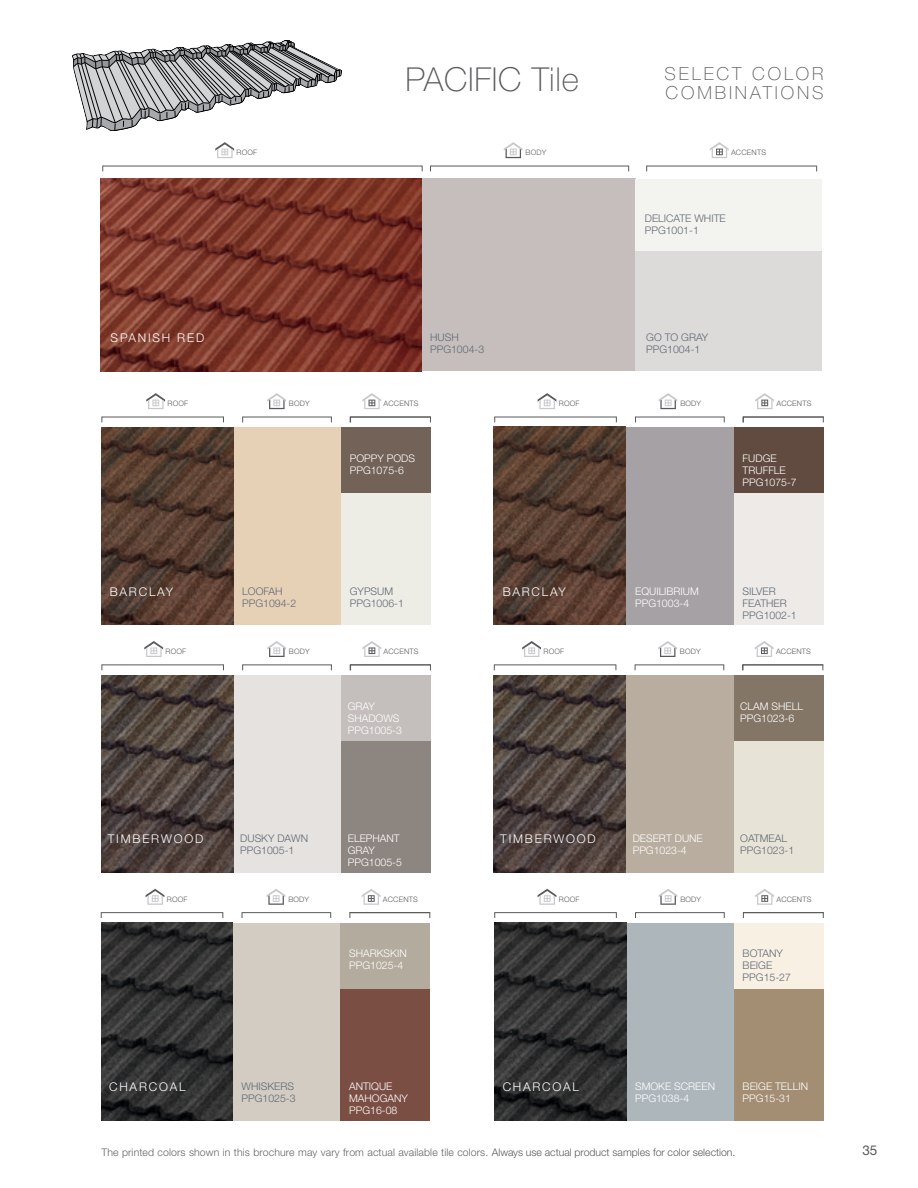
<style>
.page{position:relative;width:918px;height:1188px;background:#fff}
.page>*{position:absolute;margin:0;border:0;box-sizing:border-box;transform-origin:0 0}
.t1{font:100 33px "Helvetica Neue LT Std";letter-spacing:.02em;color:#58595b}
.t2{font:100 18px "Helvetica Neue LT Std";letter-spacing:.16em;color:#58595b}
.t3{font:13.5px "Helvetica Neue LT Std";color:#58595b}
.t4{font:300 12px "Helvetica Neue LT Std";letter-spacing:.15em;color:#fff}
.t5{font:300 10.5px/12px "Helvetica Neue LT Std";color:#fff}
.t6{font:300 10.5px/12px "Helvetica Neue LT Std";color:#5f6973}
.t7{font:300 10.5px "Helvetica Neue LT Std";letter-spacing:.01em;color:#636466}
.t8{font:300 7.5px "Helvetica Neue LT Std";letter-spacing:.025em;color:#58595b}
.s1{color:#58595b}
</style>
<div class="page">
<div style="left:421px;top:179px;width:214px;height:192px;background:#c5bebc"></div>
<div style="left:635px;top:179px;width:187px;height:73px;background:#f3f3f0"></div>
<div style="left:635px;top:252px;width:187px;height:119px;background:#dddada"></div>
<img style="left:101px;top:179px;width:320px;height:192px">
<svg style="left:146px;top:393px;width:19px;height:16px"></svg>
<svg style="left:144px;top:641px;width:19px;height:16px"></svg>
<svg style="left:146px;top:889px;width:18px;height:16px"></svg>
<svg style="left:538px;top:889px;width:18px;height:16px"></svg>
<svg style="left:538px;top:393px;width:18px;height:16px"></svg>
<svg style="left:362px;top:393px;width:19px;height:16px"></svg>
<svg style="left:362px;top:641px;width:19px;height:16px"></svg>
<svg style="left:362px;top:889px;width:19px;height:16px"></svg>
<svg style="left:755px;top:889px;width:19px;height:16px"></svg>
<svg style="left:755px;top:393px;width:19px;height:16px"></svg>
<svg style="left:267px;top:393px;width:19px;height:16px"></svg>
<svg style="left:267px;top:641px;width:19px;height:16px"></svg>
<svg style="left:267px;top:889px;width:18px;height:16px"></svg>
<svg style="left:659px;top:889px;width:18px;height:16px"></svg>
<svg style="left:659px;top:393px;width:18px;height:16px"></svg>
<hr style="left:102px;top:417px;width:122px;height:1px;background:#58595b">
<hr style="left:102px;top:665px;width:122px;height:1px;background:#58595b">
<hr style="left:101px;top:912px;width:122px;height:1px;background:#58595b">
<hr style="left:495px;top:912px;width:121px;height:1px;background:#58595b">
<hr style="left:495px;top:417px;width:121px;height:1px;background:#58595b">
<hr style="left:243px;top:417px;width:88px;height:1px;background:#58595b">
<hr style="left:243px;top:665px;width:88px;height:1px;background:#58595b">
<hr style="left:242px;top:912px;width:89px;height:1px;background:#58595b">
<hr style="left:636px;top:912px;width:88px;height:1px;background:#58595b">
<hr style="left:636px;top:417px;width:88px;height:1px;background:#58595b">
<hr style="left:350px;top:417px;width:81px;height:1px;background:#58595b">
<hr style="left:350px;top:665px;width:81px;height:1px;background:#58595b">
<hr style="left:350px;top:912px;width:80px;height:1px;background:#58595b">
<hr style="left:743px;top:912px;width:81px;height:1px;background:#58595b">
<hr style="left:743px;top:417px;width:81px;height:1px;background:#58595b">
<svg style="left:215px;top:142px;width:19px;height:16px"></svg>
<svg style="left:710px;top:142px;width:19px;height:16px"></svg>
<svg style="left:504px;top:142px;width:19px;height:16px"></svg>
<hr style="left:103px;top:166px;width:319px;height:1px;background:#58595b">
<hr style="left:431px;top:166px;width:198px;height:1px;background:#58595b">
<hr style="left:647px;top:166px;width:169px;height:1px;background:#58595b">
<div style="left:233px;top:427px;width:108px;height:198px;background:#e6d1b7"></div>
<div style="left:233px;top:675px;width:108px;height:198px;background:#e5e2e0"></div>
<div style="left:233px;top:923px;width:108px;height:197px;background:#d2ccc3"></div>
<div style="left:626px;top:923px;width:108px;height:197px;background:#adb7bb"></div>
<div style="left:626px;top:427px;width:108px;height:198px;background:#a6a1a4"></div>
<div style="left:341px;top:427px;width:90px;height:66px;background:#736258"></div>
<div style="left:341px;top:675px;width:90px;height:66px;background:#c4bfbd"></div>
<div style="left:341px;top:923px;width:89px;height:66px;background:#b3ab9d"></div>
<div style="left:734px;top:923px;width:90px;height:66px;background:#f7f0e3"></div>
<div style="left:734px;top:427px;width:90px;height:66px;background:#614b40"></div>
<div style="left:341px;top:493px;width:90px;height:132px;background:#edece5"></div>
<div style="left:341px;top:741px;width:90px;height:132px;background:#8d8580"></div>
<div style="left:341px;top:989px;width:89px;height:131px;background:#7b4e44"></div>
<div style="left:734px;top:989px;width:90px;height:131px;background:#a38e73"></div>
<div style="left:734px;top:493px;width:90px;height:132px;background:#edeae7"></div>
<img style="left:102px;top:427px;width:131px;height:198px">
<img style="left:102px;top:675px;width:131px;height:198px">
<img style="left:101px;top:923px;width:132px;height:197px">
<img style="left:494px;top:923px;width:132px;height:197px">
<img style="left:494px;top:427px;width:132px;height:198px">
<svg style="left:522px;top:641px;width:19px;height:16px"></svg>
<svg style="left:755px;top:641px;width:19px;height:16px"></svg>
<svg style="left:658px;top:641px;width:19px;height:16px"></svg>
<hr style="left:494px;top:665px;width:122px;height:1px;background:#58595b">
<hr style="left:635px;top:665px;width:89px;height:1px;background:#58595b">
<hr style="left:743px;top:665px;width:80px;height:1px;background:#58595b">
<div style="left:626px;top:675px;width:108px;height:198px;background:#b8ad9f"></div>
<div style="left:734px;top:675px;width:89px;height:66px;background:#837667"></div>
<div style="left:734px;top:741px;width:89px;height:132px;background:#e8e3d7"></div>
<img style="left:494px;top:675px;width:132px;height:198px">
<svg style="left:72px;top:40px;width:268px;height:91px"></svg>
<p class="t1" style="left:406px;top:60px;width:175px">PACIFIC Tile</p>
<p class="t2" style="left:665px;top:63px;width:160px">SELECT COLOR</p>
<p class="t2" style="left:666px;top:83px;width:159px">COMBINATIONS</p>
<p class="t8" style="left:237px;top:148px;width:22px">ROOF</p>
<p class="t8" style="left:525px;top:148px;width:22px">BODY</p>
<p class="t8" style="left:731px;top:148px;width:37px">ACCENTS</p>
<p class="t4" style="left:111px;top:331px;width:95px">SPANISH RED</p>
<p class="t6" style="left:430px;top:331px;width:30px">HUSH</p>
<p class="t6" style="left:430px;top:343px;width:56px">PPG1004-3</p>
<p class="t6" style="left:645px;top:212px;width:82px">DELICATE WHITE</p>
<p class="t6" style="left:645px;top:224px;width:56px">PPG1001-1</p>
<p class="t6" style="left:646px;top:331px;width:64px">GO TO GRAY</p>
<p class="t6" style="left:646px;top:343px;width:56px">PPG1004-1</p>
<p class="t8" style="left:168px;top:399px;width:22px">ROOF</p>
<p class="t8" style="left:289px;top:399px;width:22px">BODY</p>
<p class="t8" style="left:776px;top:399px;width:37px">ACCENTS</p>
<p class="t8" style="left:384px;top:399px;width:37px">ACCENTS</p>
<p class="t8" style="left:559px;top:399px;width:22px">ROOF</p>
<p class="t8" style="left:680px;top:399px;width:22px">BODY</p>
<p class="t5" style="left:350px;top:452px;width:67px">POPPY PODS<br>PPG1075-6</p>
<p class="t5" style="left:743px;top:452px;width:36px">FUDGE</p>
<p class="t5" style="left:743px;top:464px;width:56px">TRUFFLE<br>PPG1075-7</p>
<p class="t6" style="left:242px;top:585px;width:42px">LOOFAH</p>
<p class="t6" style="left:242px;top:597px;width:56px">PPG1094-2</p>
<p class="t6" style="left:350px;top:585px;width:56px">GYPSUM<br>PPG1006-1</p>
<p class="t4" style="left:110px;top:585px;width:65px">BARCLAY</p>
<p class="t4" style="left:503px;top:585px;width:65px">BARCLAY</p>
<p class="t5" style="left:635px;top:585px;width:65px">EQUILIBRIUM<br>PPG1003-4</p>
<p class="t6" style="left:743px;top:585px;width:35px">SILVER</p>
<p class="t6" style="left:743px;top:597px;width:56px">FEATHER<br>PPG1002-1</p>
<p class="t8" style="left:166px;top:647px;width:22px">ROOF</p>
<p class="t8" style="left:289px;top:647px;width:22px">BODY</p>
<p class="t8" style="left:384px;top:647px;width:37px">ACCENTS</p>
<p class="t5" style="left:348px;top:700px;width:29px">GRAY</p>
<p class="t5" style="left:348px;top:712px;width:56px">SHADOWS<br>PPG1005-3</p>
<p class="t4" style="left:108px;top:832px;width:97px">TIMBERWOOD</p>
<p class="t6" style="left:240px;top:832px;width:69px">DUSKY DAWN<br>PPG1005-1</p>
<p class="t5" style="left:348px;top:832px;width:53px">ELEPHANT<br>GRAY</p>
<p class="t5" style="left:348px;top:856px;width:56px">PPG1005-5</p>
<p class="t8" style="left:543px;top:647px;width:22px">ROOF</p>
<p class="t8" style="left:680px;top:647px;width:22px">BODY</p>
<p class="t8" style="left:776px;top:647px;width:37px">ACCENTS</p>
<p class="t5" style="left:740px;top:700px;width:64px">CLAM SHELL<br>PPG1023-6</p>
<p class="t4" style="left:500px;top:832px;width:97px">TIMBERWOOD</p>
<p class="t5" style="left:633px;top:832px;width:72px">DESERT DUNE<br>PPG1023-4</p>
<p class="t6" style="left:740px;top:832px;width:56px">OATMEAL<br>PPG1023-1</p>
<p class="t8" style="left:167px;top:895px;width:22px">ROOF</p>
<p class="t8" style="left:559px;top:895px;width:22px">ROOF</p>
<p class="t8" style="left:288px;top:895px;width:22px">BODY</p>
<p class="t8" style="left:680px;top:895px;width:22px">BODY</p>
<p class="t8" style="left:383px;top:895px;width:37px">ACCENTS</p>
<p class="t8" style="left:776px;top:895px;width:37px">ACCENTS</p>
<p class="t5" style="left:349px;top:947px;width:59px">SHARKSKIN<br>PPG1025-4</p>
<p class="t6" style="left:743px;top:947px;width:42px">BOTANY</p>
<p class="t6" style="left:743px;top:959px;width:31px">BEIGE</p>
<p class="t6" style="left:743px;top:971px;width:50px">PPG15-27</p>
<p class="t6" style="left:242px;top:1080px;width:56px">WHISKERS<br>PPG1025-3</p>
<p class="t5" style="left:349px;top:1080px;width:60px">ANTIQUE<br>MAHOGANY<br>PPG16-08</p>
<p class="t4" style="left:109px;top:1080px;width:78px">CHARCOAL</p>
<p class="t4" style="left:503px;top:1080px;width:78px">CHARCOAL</p>
<p class="t5" style="left:635px;top:1080px;width:81px">SMOKE SCREEN<br>PPG1038-4</p>
<p class="t5" style="left:743px;top:1080px;width:67px">BEIGE TELLIN<br>PPG15-31</p>
<p class="t7" style="left:102px;top:1145px;width:635px">The printed colors shown in this brochure may vary from actual available tile colors. <span class="s1">Always use actual product samples for color selection.</span></p>
<p class="t3" style="left:862px;top:1142px;width:17px">35</p>
</div>
